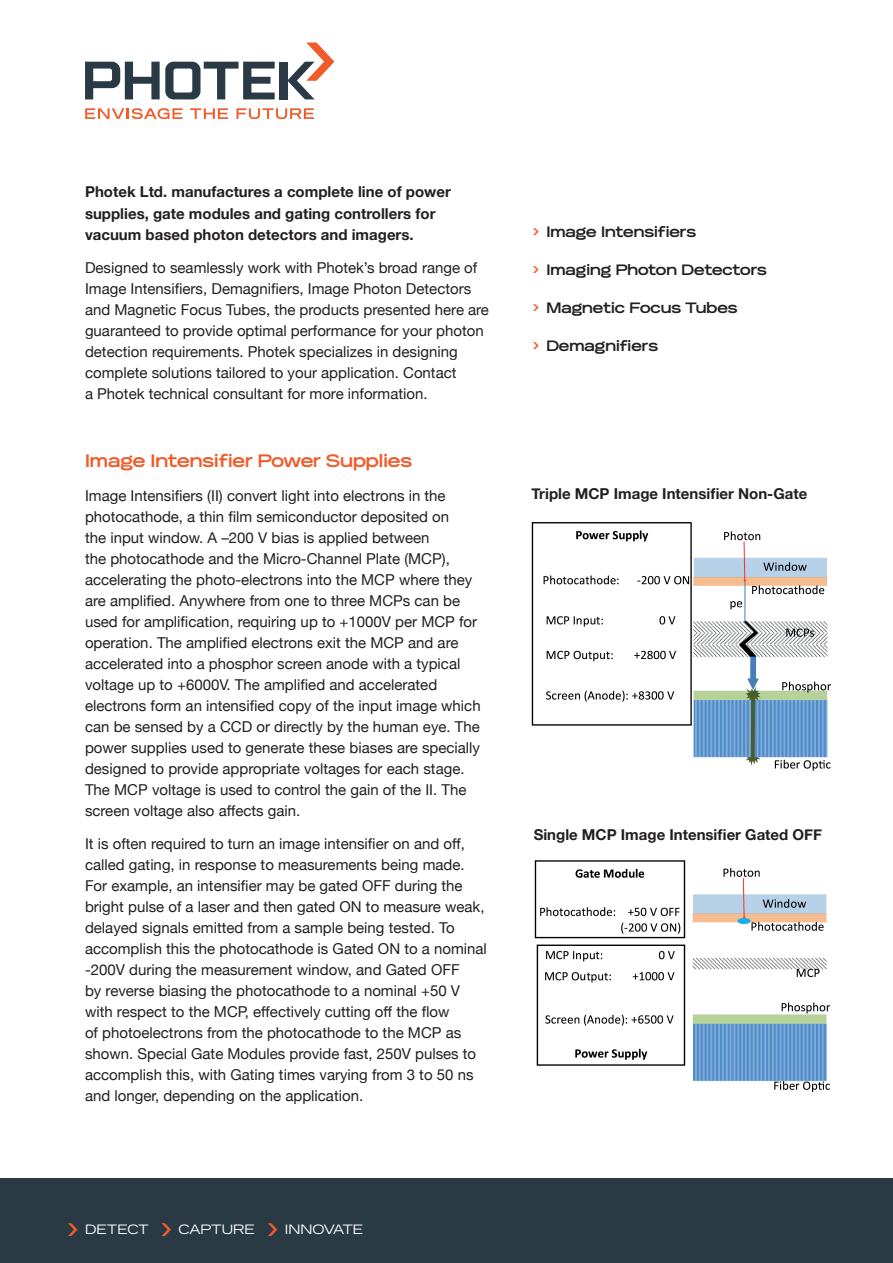
<style>
.page{position:relative;width:893px;height:1263px;background:#fff}
.page>*{position:absolute;margin:0;border:0;box-sizing:border-box;transform-origin:0 0}
.t1{font:700 18px "Reservation Wide";color:#f15b2a}
.t2{font:15px/21px "Helvetica Neue";color:#231f20}
.t3{font:700 15px/21px "Helvetica Neue";color:#231f20}
.t4{font:700 15px "Reservation Wide";color:#231f20}
.t5{font:13.5px "Reservation Wide";color:#fff}
.s1{font-family:"Poppins";font-weight:500;color:#f15b2a}
</style>
<div class="page">
<div style="left:0;top:1178px;width:893px;height:85px;background:#293a45"></div>
<svg style="left:268px;top:1223px;width:9px;height:13px"></svg>
<svg style="left:162px;top:1223px;width:9px;height:13px"></svg>
<svg style="left:68px;top:1223px;width:9px;height:13px"></svg>
<img style="left:531px;top:522px;width:301px;height:571px">
<svg style="left:85px;top:62px;width:190px;height:37px"></svg>
<div style="left:279px;top:62px;width:8px;height:37px;background:#293a45"></div>
<svg style="left:287px;top:43px;width:47px;height:56px"></svg>
<svg style="left:85px;top:108px;width:98px;height:11px"></svg>
<svg style="left:190px;top:108px;width:38px;height:11px"></svg>
<svg style="left:237px;top:108px;width:77px;height:11px"></svg>
<p class="t3" style="left:85px;top:182px;width:367px">Photek Ltd. manufactures a complete line of power supplies, gate modules and gating controllers for vacuum based photon detectors and imagers.</p>
<p class="t2" style="left:85px;top:258px;width:405px">Designed to seamlessly work with Photek’s broad range of Image Intensifiers, Demagnifiers, Image Photon Detectors and Magnetic Focus Tubes, the products presented here are guaranteed to provide optimal performance for your photon detection requirements. Photek specializes in designing complete solutions tailored to your application. Contact<br>a Photek technical consultant for more information.</p>
<p class="t1" style="left:85px;top:450px;width:328px">Image Intensifier Power Supplies</p>
<p class="t2" style="left:85px;top:486px;width:397px">Image Intensifiers (II) convert light into electrons in the photocathode, a thin film semiconductor deposited on<br>the input window. A –200 V bias is applied between<br>the photocathode and the Micro-Channel Plate (MCP), accelerating the photo-electrons into the MCP where they are amplified. Anywhere from one to three MCPs can be used for amplification, requiring up to +1000V per MCP for operation. The amplified electrons exit the MCP and are accelerated into a phosphor screen anode with a typical voltage up to +6000V. The amplified and accelerated electrons form an intensified copy of the input image which can be sensed by a CCD or directly by the human eye. The power supplies used to generate these biases are specially designed to provide appropriate voltages for each stage.<br>The MCP voltage is used to control the gain of the II. The screen voltage also affects gain.</p>
<p class="t2" style="left:85px;top:834px;width:403px">It is often required to turn an image intensifier on and off, called gating, in response to measurements being made.<br>For example, an intensifier may be gated OFF during the bright pulse of a laser and then gated ON to measure weak, delayed signals emitted from a sample being tested. To accomplish this the photocathode is Gated ON to a nominal -200V during the measurement window, and Gated OFF<br>by reverse biasing the photocathode to a nominal +50 V with respect to the MCP, effectively cutting off the flow<br>of photoelectrons from the photocathode to the MCP as shown. Special Gate Modules provide fast, 250V pulses to accomplish this, with Gating times varying from 3 to 50 ns and longer, depending on the application.</p>
<p class="t4" style="left:531px;top:222px;width:166px"><span class="s1">&gt;</span> Image Intensifiers</p>
<p class="t4" style="left:531px;top:260px;width:237px"><span class="s1">&gt;</span> Imaging Photon Detectors</p>
<p class="t4" style="left:531px;top:298px;width:207px"><span class="s1">&gt;</span> Magnetic Focus Tubes</p>
<p class="t4" style="left:531px;top:336px;width:128px"><span class="s1">&gt;</span> Demagnifiers</p>
<p class="t3" style="left:531px;top:484px;width:277px">Triple MCP Image Intensifier Non-Gate</p>
<p class="t3" style="left:534px;top:824px;width:290px">Single MCP Image Intensifier Gated OFF</p>
<p class="t5" style="left:85px;top:1222px;width:65px">DETECT</p>
<p class="t5" style="left:179px;top:1222px;width:78px">CAPTURE</p>
<p class="t5" style="left:285px;top:1222px;width:80px">INNOVATE</p>
</div>
